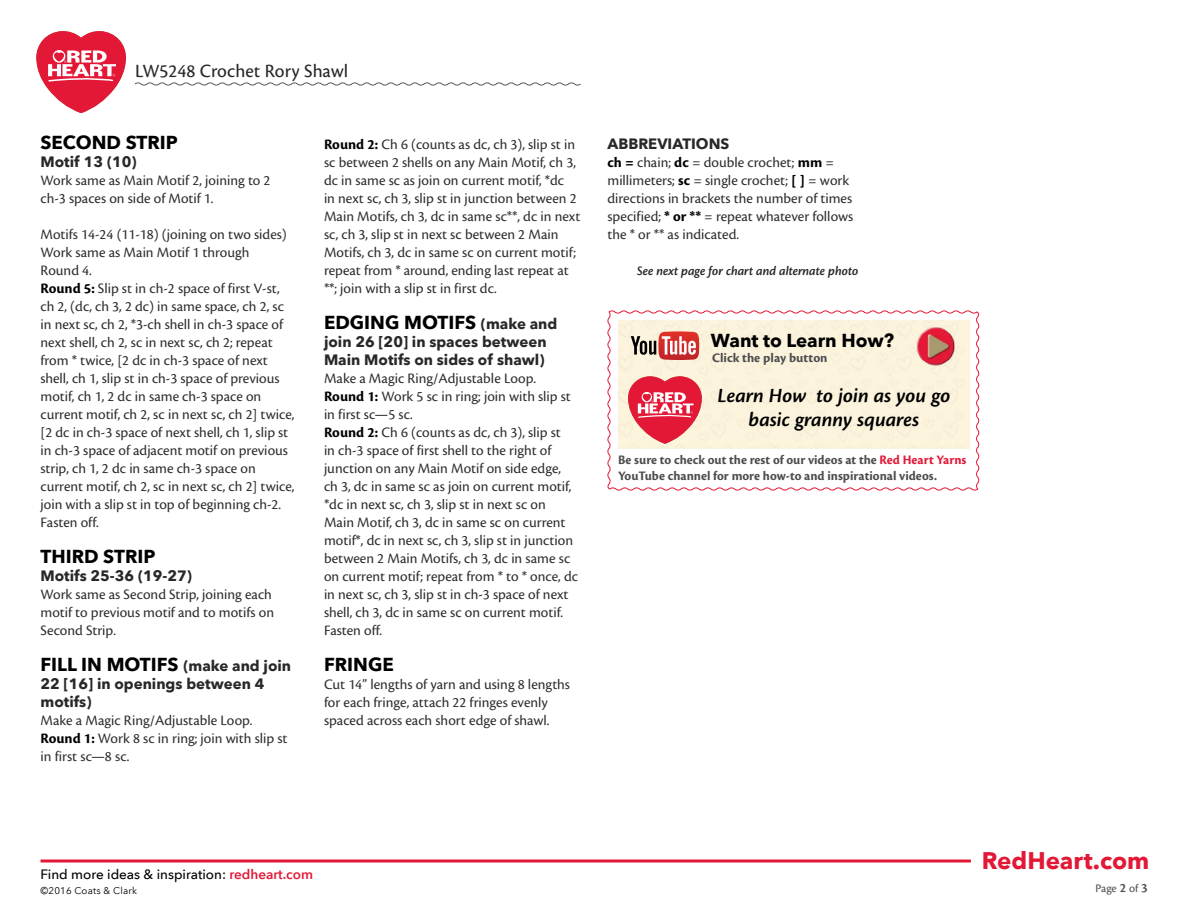
<style>
.page{position:relative;width:1188px;height:918px;background:#fff}
.page>*{position:absolute;margin:0;border:0;box-sizing:border-box;transform-origin:0 0}
.t1{font:700 24px "Avenir Next LT Pro";color:#e31837}
.t2{font:italic 600 21px/24px "Cronos Pro";color:#000;text-align:center}
.t3{font:19.5px "Cronos Pro Capt";color:#292829}
.t4{font:700 18.75px "Avenir Next LT Pro";color:#000}
.t5{font:15px/18px "Cronos Pro";color:#2e2e2f}
.t6{font:700 15px/18px "Avenir Next LT Pro";color:#292829}
.t7{font:700 13.5px/16.5px "Cronos Pro";color:#4d4d4f}
.t8{font:500 13.5px "Avenir Next LT Pro";color:#000}
.t9{font:13.5px "Cronos Pro Semibold Subh It";color:#292829}
.t10{font:12px "Cronos Pro";color:#4d4d4f}
.t11{font:9.75px "Avenir Next LT Pro";letter-spacing:.02em;color:#000}
.s1{font-weight:700;color:#000}
.s2{font-size:15px;color:#292829}
.s3{color:#e31837}
.s4{font-weight:600;color:#e31837}
.s5{font-family:"Cronos Pro Semibold Subh";font-size:13.5px}
</style>
<div class="page">
<hr style="left:40px;top:860px;width:931px;height:2px;background:#e31837">
<svg style="left:37px;top:31px;width:89px;height:82px"></svg>
<svg style="left:134px;top:82px;width:447px;height:4px"></svg>
<svg style="left:607px;top:310px;width:373px;height:181px"></svg>
<img style="left:913px;top:324px;width:44px;height:45px">
<svg style="left:629px;top:377px;width:73px;height:67px;background:#eb6a77"></svg>
<svg style="left:631px;top:331px;width:68px;height:29px;background:#cd877f"></svg>
<h3 class="t3" style="left:135px;top:59px;width:215px">LW5248 Crochet Rory Shawl</h3>
<p class="t4" style="left:40px;top:130px;width:139px">SECOND STRIP</p>
<p class="t6" style="left:40px;top:152px;width:98px">Motif 13 (10)</p>
<p class="t5" style="left:40px;top:171px;width:232px">Work same as Main Motif 2, joining to 2 ch-3 spaces on side of Motif 1.</p>
<p class="t5" style="left:40px;top:225px;width:256px">Motifs 14-24 (11-18) (joining on two sides)<br>Work same as Main Motif 1 through<br>Round 4.<br><span class="s1">Round 5:</span> Slip st in ch-2 space of first V-st, ch 2, (dc, ch 3, 2 dc) in same space, ch 2, sc in next sc, ch 2, *3-ch shell in ch-3 space of next shell, ch 2, sc in next sc, ch 2; repeat from * twice, [2 dc in ch-3 space of next shell, ch 1, slip st in ch-3 space of previous motif, ch 1, 2 dc in same ch-3 space on current motif, ch 2, sc in next sc, ch 2] twice, [2 dc in ch-3 space of next shell, ch 1, slip st in ch-3 space of adjacent motif on previous strip, ch 1, 2 dc in same ch-3 space on current motif, ch 2, sc in next sc, ch 2] twice, join with a slip st in top of beginning ch-2.<br>Fasten off.</p>
<p class="t4" style="left:40px;top:544px;width:116px">THIRD STRIP</p>
<p class="t6" style="left:40px;top:566px;width:153px">Motifs 25-36 (19-27)</p>
<p class="t5" style="left:40px;top:585px;width:235px">Work same as Second Strip, joining each motif to previous motif and to motifs on<br>Second Strip.</p>
<p class="t4" style="left:40px;top:652px;width:252px">FILL IN MOTIFS <span class="s2">(make and join</span></p>
<p class="t6" style="left:41px;top:674px;width:225px">22 [16] in openings between 4 motifs)</p>
<p class="t5" style="left:41px;top:711px;width:248px">Make a Magic Ring/Adjustable Loop.<br><span class="s1">Round 1:</span> Work 8 sc in ring; join with slip st in first sc—8 sc.</p>
<p class="t5" style="left:324px;top:135px;width:258px"><span class="s1">Round 2:</span> Ch 6 (counts as dc, ch 3), slip st in sc between 2 shells on any Main Motif, ch 3, dc in same sc as join on current motif, *dc<br>in next sc, ch 3, slip st in junction between 2<br>Main Motifs, ch 3, dc in same sc**, dc in next sc, ch 3, slip st in next sc between 2 Main Motifs, ch 3, dc in same sc on current motif; repeat from * around, ending last repeat at **; join with a slip st in first dc.</p>
<p class="t4" style="left:324px;top:310px;width:235px">EDGING MOTIFS <span class="s2">(make and</span></p>
<p class="t6" style="left:324px;top:332px;width:224px">join 26 [20] in spaces between<br>Main Motifs on sides of shawl)</p>
<p class="t5" style="left:324px;top:369px;width:256px">Make a Magic Ring/Adjustable Loop.<br><span class="s1">Round 1:</span> Work 5 sc in ring; join with slip st in first sc—5 sc.<br><span class="s1">Round 2:</span> Ch 6 (counts as dc, ch 3), slip st<br>in ch-3 space of first shell to the right of junction on any Main Motif on side edge, ch 3, dc in same sc as join on current motif, *dc in next sc, ch 3, slip st in next sc on Main Motif, ch 3, dc in same sc on current motif*, dc in next sc, ch 3, slip st in junction between 2 Main Motifs, ch 3, dc in same sc on current motif; repeat from * to * once, dc in next sc, ch 3, slip st in ch-3 space of next shell, ch 3, dc in same sc on current motif.<br>Fasten off.</p>
<p class="t4" style="left:324px;top:652px;width:71px">FRINGE</p>
<p class="t5" style="left:324px;top:675px;width:248px">Cut 14” lengths of yarn and using 8 lengths for each fringe, attach 22 fringes evenly spaced across each short edge of shawl.</p>
<p class="t6" style="left:608px;top:134px;width:123px">ABBREVIATIONS</p>
<p class="t5" style="left:607px;top:153px;width:247px"><span class="s1">ch =</span> chain; <span class="s1">dc</span> = double crochet; <span class="s1">mm</span> = millimeters; <span class="s1">sc</span> = single crochet; <span class="s1">[ ]</span> = work directions in brackets the number of times specified; <span class="s1">* or **</span> = repeat whatever follows the * or ** as indicated.</p>
<p class="t9" style="left:637px;top:263px;width:223px">See next page for chart and alternate photo</p>
<p class="t4" style="left:711px;top:329px;width:185px">Want to Learn How?</p>
<p class="t7" style="left:712px;top:350px;width:117px">Click the play button</p>
<h2 class="t2" style="left:718px;top:383px;width:234px">Learn How to join as you go basic granny squares</h2>
<p class="t7" style="left:618px;top:452px;width:350px">Be sure to check out the rest of our videos at the <span class="s3">Red Heart Yarns<br></span>YouTube channel for more how-to and inspirational videos.</p>
<p class="t8" style="left:40px;top:866px;width:274px">Find more ideas &amp; inspiration: <span class="s4">redheart.com</span></p>
<p class="t11" style="left:40px;top:885px;width:98px">©2016 Coats &amp; Clark</p>
<h1 class="t1" style="left:982px;top:846px;width:169px">RedHeart.com</h1>
<p class="t10" style="left:1095px;top:881px;width:54px">Page <span class="s5">2</span> of <span class="s5">3</span></p>
</div>
